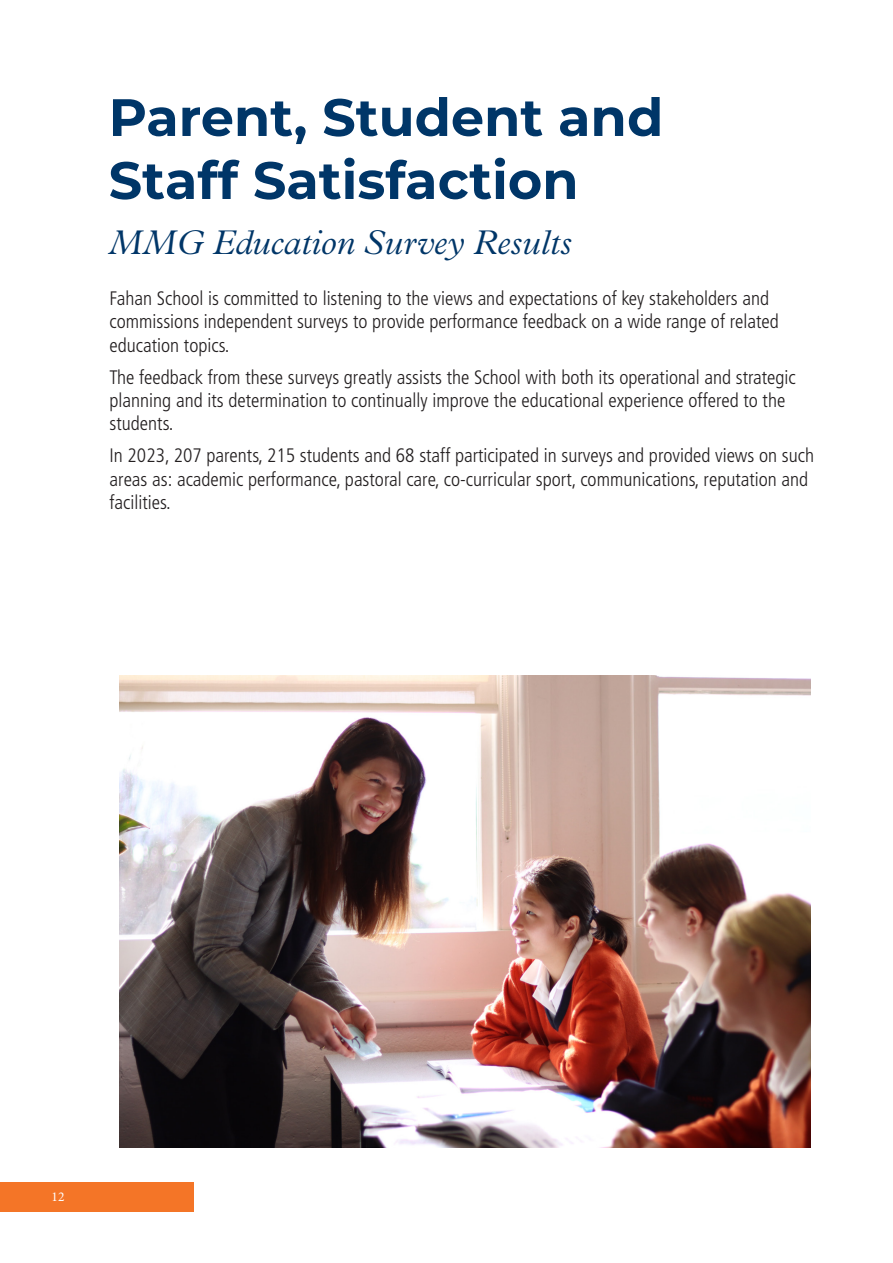
<style>
.page{position:relative;width:893px;height:1263px;background:#fff}
.page>*{position:absolute;margin:0;border:0;box-sizing:border-box;transform-origin:0 0}
.Title_7{font:700 52.5px/63px "Montserrat";color:#003668}
.Sub_Header_1{font:italic 300 34.5px "Plantin MT Pro";color:#003668}
.Body_Text_Not_Justify{font:300 condensed 19.5px/23.4px "Frutiger LT Pro";color:#231f20}
.t1{font:13.5px "Minion Pro";color:#fff}
</style>
<div class="page">
<div style="left:0;top:1182px;width:194px;height:30px;background:#f47527"></div>
<img style="left:120px;top:675px;width:690px;height:473px">
<p class="Title_7" style="left:109px;top:83px;width:556px">Parent, Student and<br>Staff Satisfaction</p>
<p class="Sub_Header_1" style="left:108px;top:223px;width:465px">MMG Education Survey Results</p>
<p class="Body_Text_Not_Justify" style="left:110px;top:287px;width:671px">Fahan School is committed to listening to the views and expectations of key stakeholders and commissions independent surveys to provide performance feedback on a wide range of related education topics.</p>
<p class="Body_Text_Not_Justify" style="left:110px;top:365px;width:688px">The feedback from these surveys greatly assists the School with both its operational and strategic planning and its determination to continually improve the educational experience offered to the students.</p>
<p class="Body_Text_Not_Justify" style="left:110px;top:444px;width:706px">In 2023, 207 parents, 215 students and 68 staff participated in surveys and provided views on such areas as: academic performance, pastoral care, co-curricular sport, communications, reputation and facilities.</p>
<p class="t1" style="left:52px;top:1188px;width:14px">12</p>
</div>
